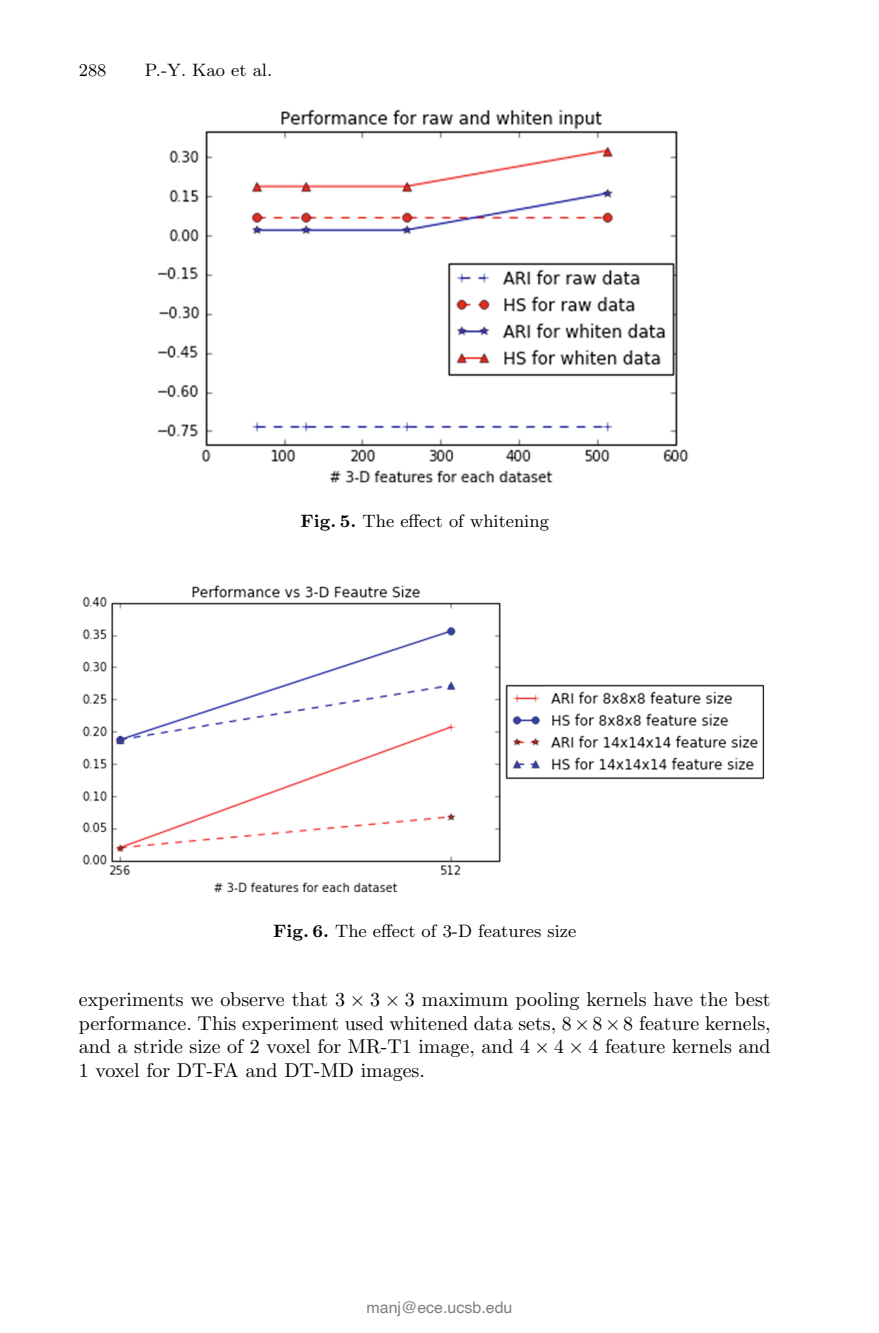
<style>
.page{position:relative;width:879px;height:1333px;background:#fff}
.page>*{position:absolute;margin:0;border:0;box-sizing:border-box;transform-origin:0 0}
.t1{font:20px/24px "Xpsxmv Vfrgtn CMR10";color:#000;text-align:justify}
.t2{font:18px "Mqnhfq Chrvdb CMR9";color:#000}
.t3{font:16px "Helvetica";color:#808080}
.s1{font-family:"Lkyxpb Bfxfxx CMBX9"}
.s2{font-family:"Dcskwq Npfpjp CMSY10"}
</style>
<div class="page">
<img style="left:158px;top:109px;width:531px;height:374px">
<img style="left:83px;top:585px;width:682px;height:307px">
<p class="t2" style="left:79px;top:63px;width:29px">288</p>
<p class="t2" style="left:145px;top:63px;width:129px">P.-Y. Kao et al.</p>
<p class="t2" style="left:300px;top:515px;width:250px"><span class="s1">Fig. 5.</span> The effect of whitening</p>
<p class="t2" style="left:273px;top:924px;width:305px"><span class="s1">Fig. 6.</span> The effect of 3-D features size</p>
<p class="t1" style="left:79px;top:988px;width:693px">experiments we observe that 3 <span class="s2">×</span> 3 <span class="s2">×</span> 3 maximum pooling kernels have the best performance. This experiment used whitened data sets, 8<span class="s2">×</span>8<span class="s2">×</span>8 feature kernels, and a stride size of 2 voxel for MR-T1 image, and 4 <span class="s2">×</span> 4 <span class="s2">×</span> 4 feature kernels and 1 voxel for DT-FA and DT-MD images.</p>
<p class="t3" style="left:366px;top:1297px;width:148px">manj@ece.ucsb.edu</p>
</div>
